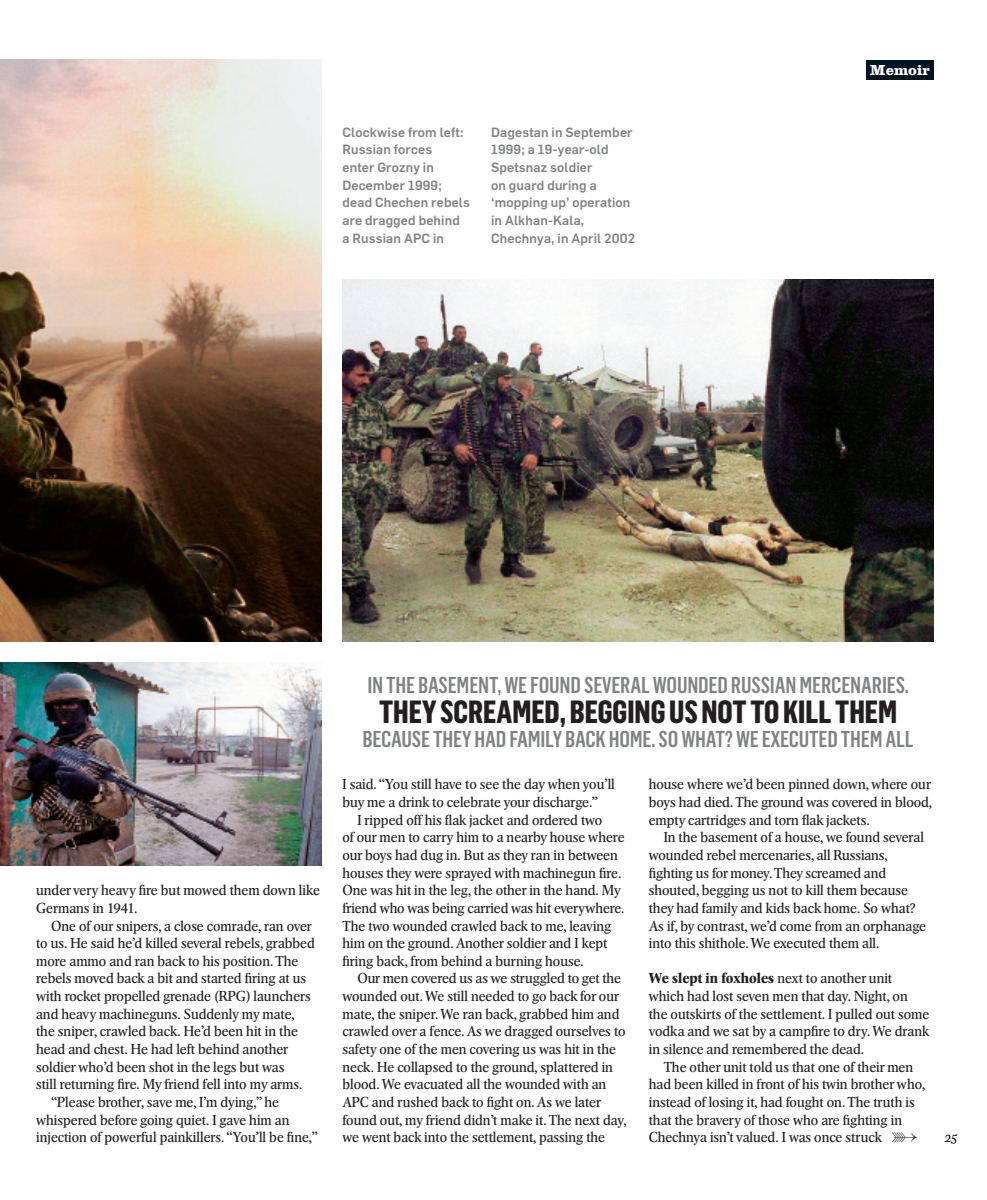
<style>
.page{position:relative;width:987px;height:1200px;background:#fff}
.page>*{position:absolute;margin:0;border:0;box-sizing:border-box;transform-origin:0 0}
.Pullquote_small_farn{font:800 31.5px "Flama Cond";color:#231f20}
.Pullquote_small_farn-2{font:500 22.5px "Flama Cond";letter-spacing:-.01em;color:#808285}
.Wob{font:800 15px "Clarendon";letter-spacing:-.01em;color:#fff}
.Ragged{font:14.25px/17.7px "Arena New";color:#231f20}
.Arrow{font:14.1px "S Times Pi News";color:#231f20}
.t1{font:italic 13.5px "Farnham Text";color:#231f20}
.Picture_caption{font:500 13.2px/17.7px "Flama Stdr";letter-spacing:.01em;color:#808285}
.s1{font-weight:700}
</style>
<div class="page">
<img style="left:0;top:60px;width:321px;height:581px">
<img style="left:342px;top:279px;width:591px;height:362px">
<img style="left:0;top:662px;width:321px;height:203px">
<div style="left:866px;top:60px;width:67px;height:19px;background:#001421"></div>
<p class="Picture_caption" style="left:342px;top:123px;width:129px">Clockwise from left:<br>Russian forces<br>enter Grozny in<br>December 1999; dead Chechen rebels are dragged behind a Russian APC in</p>
<p class="Picture_caption" style="left:491px;top:123px;width:146px">Dagestan in September<br>1999; a 19-year-old<br>Spetsnaz soldier<br>on guard during a ‘mopping up’ operation in Alkhan-Kala,<br>Chechnya, in April 2002</p>
<p class="Wob" style="left:870px;top:61px;width:61px">Memoir</p>
<p class="Ragged" style="left:36px;top:881px;width:285px">under very heavy fire but mowed them down like<br>Germans in 1941.</p>
<p class="Ragged" style="left:36px;top:916px;width:280px;text-indent:15px">One of our snipers, a close comrade, ran over to us. He said he’d killed several rebels, grabbed more ammo and ran back to his position. The rebels moved back a bit and started firing at us with rocket propelled grenade (RPG) launchers and heavy machineguns. Suddenly my mate, the sniper, crawled back. He’d been hit in the head and chest. He had left behind another soldier who’d been shot in the legs but was<br>still returning fire. My friend fell into my arms.</p>
<p class="Ragged" style="left:36px;top:1092px;width:283px;text-indent:15px">“Please brother, save me, I’m dying,” he whispered before going quiet. I gave him an injection of powerful painkillers. “You’ll be fine,”</p>
<p class="Pullquote_small_farn-2" style="left:367px;top:672px;width:543px">IN THE BASEMENT, WE FOUND SEVERAL WOUNDED RUSSIAN MERCENARIES.</p>
<p class="Pullquote_small_farn" style="left:379px;top:693px;width:519px">THEY SCREAMED, BEGGING US NOT TO KILL THEM</p>
<p class="Pullquote_small_farn-2" style="left:362px;top:726px;width:552px">BECAUSE THEY HAD FAMILY BACK HOME. SO WHAT? WE EXECUTED THEM ALL</p>
<p class="Ragged" style="left:342px;top:775px;width:274px">I said. “You still have to see the day when you’ll buy me a drink to celebrate your discharge.”</p>
<p class="Ragged" style="left:342px;top:810px;width:283px;text-indent:15px">I ripped off his flak jacket and ordered two<br>of our men to carry him to a nearby house where our boys had dug in. But as they ran in between houses they were sprayed with machinegun fire.<br>One was hit in the leg, the other in the hand. My friend who was being carried was hit everywhere.<br>The two wounded crawled back to me, leaving him on the ground. Another soldier and I kept firing back, from behind a burning house.</p>
<p class="Ragged" style="left:342px;top:969px;width:286px;text-indent:15px">Our men covered us as we struggled to get the wounded out. We still needed to go back for our mate, the sniper. We ran back, grabbed him and crawled over a fence. As we dragged ourselves to safety one of the men covering us was hit in the neck. He collapsed to the ground, splattered in blood. We evacuated all the wounded with an APC and rushed back to fight on. As we later found out, my friend didn’t make it. The next day, we went back into the settlement, passing the</p>
<p class="Ragged" style="left:648px;top:775px;width:285px;text-align:justify">house where we’d been pinned down, where our boys had died. The ground was covered in blood, empty cartridges and torn flak jackets.</p>
<p class="Ragged" style="left:648px;top:828px;width:279px;text-indent:15px">In the basement of a house, we found several wounded rebel mercenaries, all Russians, fighting us for money. They screamed and shouted, begging us not to kill them because they had family and kids back home. So what?<br>As if, by contrast, we’d come from an orphanage into this shithole. We executed them all.</p>
<p class="Ragged" style="left:648px;top:969px;width:282px"><span class="s1">We slept in foxholes</span> next to another unit which had lost seven men that day. Night, on the outskirts of the settlement. I pulled out some vodka and we sat by a campfire to dry. We drank in silence and remembered the dead.</p>
<p class="Ragged" style="left:648px;top:1057px;width:278px;text-indent:15px">The other unit told us that one of their men had been killed in front of his twin brother who, instead of losing it, had fought on. The truth is that the bravery of those who are fighting in Chechnya isn’t valued. I was once struck</p>
<p class="Arrow" style="left:892px;top:1129px;width:27px">a</p>
<p class="t1" style="left:944px;top:1129px;width:15px">25</p>
</div>
